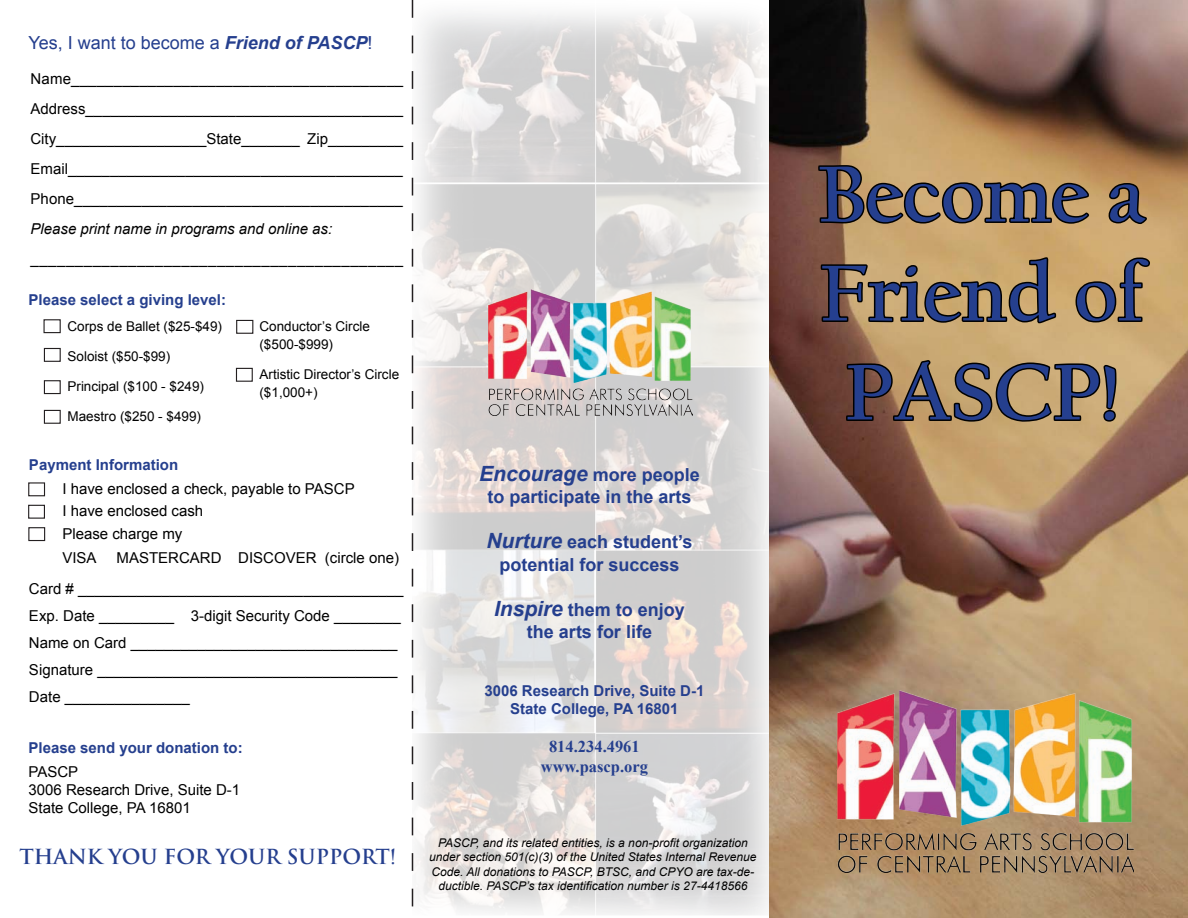
<style>
.page{position:relative;width:1188px;height:918px;background:#fff}
.page>*{position:absolute;margin:0;border:0;box-sizing:border-box;transform-origin:0 0}
.t1{font:700 82.5px/99px "Californian FB";color:#253f8e;text-align:center}
.t2{font:700 20.25px "Trajan Pro";color:#253f8e}
.t3{font:700 18px "Arial";color:#253f8e}
.t4{font:18px "Arial";color:#253f8e}
.t5{font:700 16.5px/19.8px "Times New Roman";color:#253f8e;text-align:center}
.t6{font:15px/27px "Arial";color:#000}
.t7{font:700 15px/24px "Arial";color:#253f8e}
.t8{font:italic 15px "Arial";color:#000}
.t9{font:13.5px/18px "Arial";color:#000}
.t10{font:italic 12px/14.4px "Arial";color:#000;text-align:center}
.s1{font-weight:700;font-style:italic}
.s2{font-weight:400;color:#000}
.s3{font-style:italic;font-size:21px}
</style>
<div class="page">
<img style="left:413px;top:0;width:357px;height:915px">
<img style="left:770px;top:0;width:418px;height:918px">
<svg style="left:817px;top:163px;width:335px;height:606px;background:#9f7f5d"></svg>
<img style="left:837px;top:690px;width:297px;height:183px">
<div style="left:28px;top:505px;width:17px;height:14px;border:1px solid #231f20"></div>
<div style="left:28px;top:482px;width:17px;height:14px;border:1px solid #231f20"></div>
<div style="left:28px;top:527px;width:17px;height:14px;border:1px solid #231f20"></div>
<div style="left:44px;top:348px;width:17px;height:14px;border:1px solid #231f20"></div>
<div style="left:44px;top:380px;width:17px;height:14px;border:1px solid #231f20"></div>
<div style="left:44px;top:410px;width:17px;height:14px;border:1px solid #231f20"></div>
<div style="left:236px;top:320px;width:17px;height:14px;border:1px solid #231f20"></div>
<div style="left:44px;top:319px;width:17px;height:14px;border:1px solid #231f20"></div>
<div style="left:236px;top:368px;width:17px;height:14px;border:1px solid #231f20"></div>
<img style="left:488px;top:289px;width:205px;height:126px">
<svg style="left:412px;top:0;width:1px;height:907px"></svg>
<p class="t4" style="left:28px;top:31px;width:346px">Yes, I want to become a <span class="s1">Friend of PASCP</span>!</p>
<p class="t6" style="left:30px;top:66px;width:374px">Name_______________________________________</p>
<p class="t6" style="left:30px;top:96px;width:374px">Address______________________________________</p>
<p class="t6" style="left:30px;top:126px;width:374px">City__________________State_______ Zip_________</p>
<p class="t6" style="left:30px;top:156px;width:374px">Email________________________________________</p>
<p class="t6" style="left:30px;top:186px;width:374px">Phone_______________________________________</p>
<p class="t8" style="left:30px;top:219px;width:303px">Please print name in programs and online as:</p>
<p class="t6" style="left:30px;top:246px;width:374px">__________________________________________</p>
<p class="t7" style="left:28px;top:288px;width:199px">Please select a giving level:</p>
<p class="t9" style="left:68px;top:318px;width:156px">Corps de Ballet ($25-$49)</p>
<p class="t9" style="left:68px;top:348px;width:104px">Soloist ($50-$99)</p>
<p class="t9" style="left:68px;top:378px;width:138px">Principal ($100 - $249)</p>
<p class="t9" style="left:68px;top:408px;width:135px">Maestro ($250 - $499)</p>
<p class="t9" style="left:260px;top:318px;width:112px">Conductor’s Circle ($500-$999)</p>
<p class="t9" style="left:260px;top:366px;width:141px">Artistic Director’s Circle ($1,000+)</p>
<p class="t7" style="left:29px;top:453px;width:151px">Payment Information</p>
<p class="t6" style="left:62px;top:478px;width:294px;line-height:22.5px">I have enclosed a check, payable to PASCP<br>I have enclosed cash</p>
<p class="t6" style="left:62px;top:522px;width:122px;line-height:24px">Please charge my<br>VISA</p>
<p class="t6" style="left:117px;top:544px;width:284px">MASTERCARD DISCOVER (circle one)</p>
<p class="t6" style="left:29px;top:576px;width:376px">Card # _______________________________________ Exp. Date _________ 3-digit Security Code ________ Name on Card ________________________________ Signature ____________________________________</p>
<p class="t6" style="left:29px;top:684px;width:162px">Date _______________</p>
<p class="t7" style="left:28px;top:737px;width:216px">Please send your donation to:<br><span class="s2">PASCP</span></p>
<p class="t6" style="left:28px;top:781px;width:213px;line-height:18px">3006 Research Drive, Suite D-1<br>State College, PA 16801</p>
<p class="t2" style="left:20px;top:844px;width:378px">THANK YOU FOR YOUR SUPPORT!</p>
<p class="t3" style="left:479px;top:462px;width:222px"><span class="s3">Encourage</span> more people</p>
<p class="t3" style="left:487px;top:485px;width:206px">to participate in the arts</p>
<p class="t3" style="left:486px;top:530px;width:208px"><span class="s3">Nurture</span> each student’s</p>
<p class="t3" style="left:499px;top:552px;width:182px">potential for success</p>
<p class="t3" style="left:494px;top:597px;width:192px"><span class="s3">Inspire</span> them to enjoy</p>
<p class="t3" style="left:527px;top:620px;width:127px">the arts for life</p>
<p class="t7" style="left:484px;top:682px;width:222px;line-height:18px;text-align:center">3006 Research Drive, Suite D-1<br>State College, PA 16801</p>
<p class="t5" style="left:541px;top:736px;width:109px">814.234.4961 www.pascp.org</p>
<p class="t10" style="left:429px;top:836px;width:329px">PASCP, and its related entities, is a non-profit organization under section 501(c)(3) of the United States Internal Revenue Code. All donations to PASCP, BTSC, and CPYO are tax-de&shy;ductible. PASCP’s tax identification number is 27-4418566</p>
<p class="t1" style="left:819px;top:146px;width:328px">Become a<br>Friend of<br>PASCP!</p>
</div>
